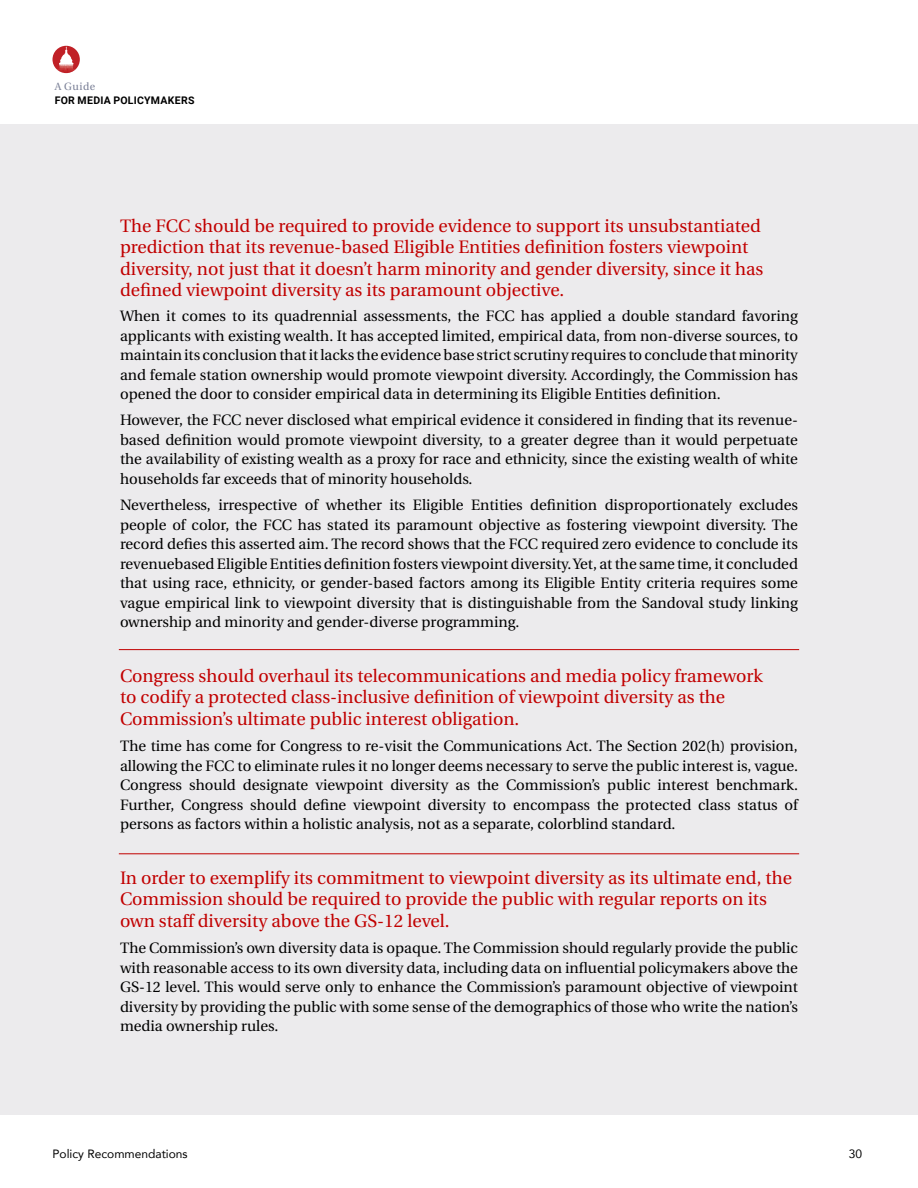
<style>
.page{position:relative;width:918px;height:1188px;background:#fff}
.page>*{position:absolute;margin:0;border:0;box-sizing:border-box;transform-origin:0 0}
.t1{font:18px/21.6px "Heuristica";color:#c10000}
.t2{font:15px/19.5px "Heuristica";color:#000;text-align:justify}
.t3{font:12px "Avenir";color:#000}
.t4{font:700 10.5px "Roboto";letter-spacing:.03em;color:#000}
.t5{font:10.5px "Heuristica";letter-spacing:.04em;color:#787e95}
</style>
<div class="page">
<div style="left:0;top:124px;width:918px;height:991px;background:#ecebed"></div>
<svg style="left:52px;top:46px;width:28px;height:27px"></svg>
<svg style="left:59px;top:47px;width:15px;height:18px"></svg>
<img style="left:59px;top:64px;width:14px;height:5px">
<hr style="left:119px;top:649px;width:680px;height:1px;background:#c10000">
<hr style="left:119px;top:854px;width:680px;height:1px;background:#c10000">
<p class="t5" style="left:55px;top:78px;width:42px">A Guide</p>
<p class="t4" style="left:55px;top:92px;width:141px">FOR MEDIA POLICYMAKERS</p>
<p class="t1" style="left:120px;top:215px;width:645px">The FCC should be required to provide evidence to support its unsubstantiated prediction that its revenue-based Eligible Entities definition fosters viewpoint diversity, not just that it doesn’t harm minority and gender diversity, since it has defined viewpoint diversity as its paramount objective.</p>
<p class="t2" style="left:120px;top:307px;width:680px">When it comes to its quadrennial assessments, the FCC has applied a double standard favoring applicants with existing wealth. It has accepted limited, empirical data, from non-diverse sources, to maintain its conclusion that it lacks the evidence base strict scrutiny requires to conclude that minority and female station ownership would promote viewpoint diversity. Accordingly, the Commission has opened the door to consider empirical data in determining its Eligible Entities definition.</p>
<p class="t2" style="left:120px;top:411px;width:679px">However, the FCC never disclosed what empirical evidence it considered in finding that its revenue&shy;based definition would promote viewpoint diversity, to a greater degree than it would perpetuate the availability of existing wealth as a proxy for race and ethnicity, since the existing wealth of white households far exceeds that of minority households.</p>
<p class="t2" style="left:120px;top:496px;width:680px">Nevertheless, irrespective of whether its Eligible Entities definition disproportionately excludes people of color, the FCC has stated its paramount objective as fostering viewpoint diversity. The record defies this asserted aim. The record shows that the FCC required zero evidence to conclude its revenuebased Eligible Entities definition fosters viewpoint diversity. Yet, at the same time, it concluded that using race, ethnicity, or gender-based factors among its Eligible Entity criteria requires some vague empirical link to viewpoint diversity that is distinguishable from the Sandoval study linking ownership and minority and gender-diverse programming.</p>
<p class="t1" style="left:120px;top:665px;width:644px">Congress should overhaul its telecommunications and media policy framework to codify a protected class-inclusive definition of viewpoint diversity as the<br>Commission’s ultimate public interest obligation.</p>
<p class="t2" style="left:120px;top:737px;width:680px">The time has come for Congress to re-visit the Communications Act. The Section 202(h) provision, allowing the FCC to eliminate rules it no longer deems necessary to serve the public interest is, vague.<br>Congress should designate viewpoint diversity as the Commission’s public interest benchmark.<br>Further, Congress should define viewpoint diversity to encompass the protected class status of persons as factors within a holistic analysis, not as a separate, colorblind standard.</p>
<p class="t1" style="left:120px;top:867px;width:673px">In order to exemplify its commitment to viewpoint diversity as its ultimate end, the<br>Commission should be required to provide the public with regular reports on its own staff diversity above the GS-12 level.</p>
<p class="t2" style="left:120px;top:939px;width:680px">The Commission’s own diversity data is opaque. The Commission should regularly provide the public with reasonable access to its own diversity data, including data on influential policymakers above the GS-12 level. This would serve only to enhance the Commission’s paramount objective of viewpoint diversity by providing the public with some sense of the demographics of those who write the nation’s media ownership rules.</p>
<p class="t3" style="left:52px;top:1145px;width:137px">Policy Recommendations</p>
<p class="t3" style="left:849px;top:1145px;width:15px">30</p>
</div>
